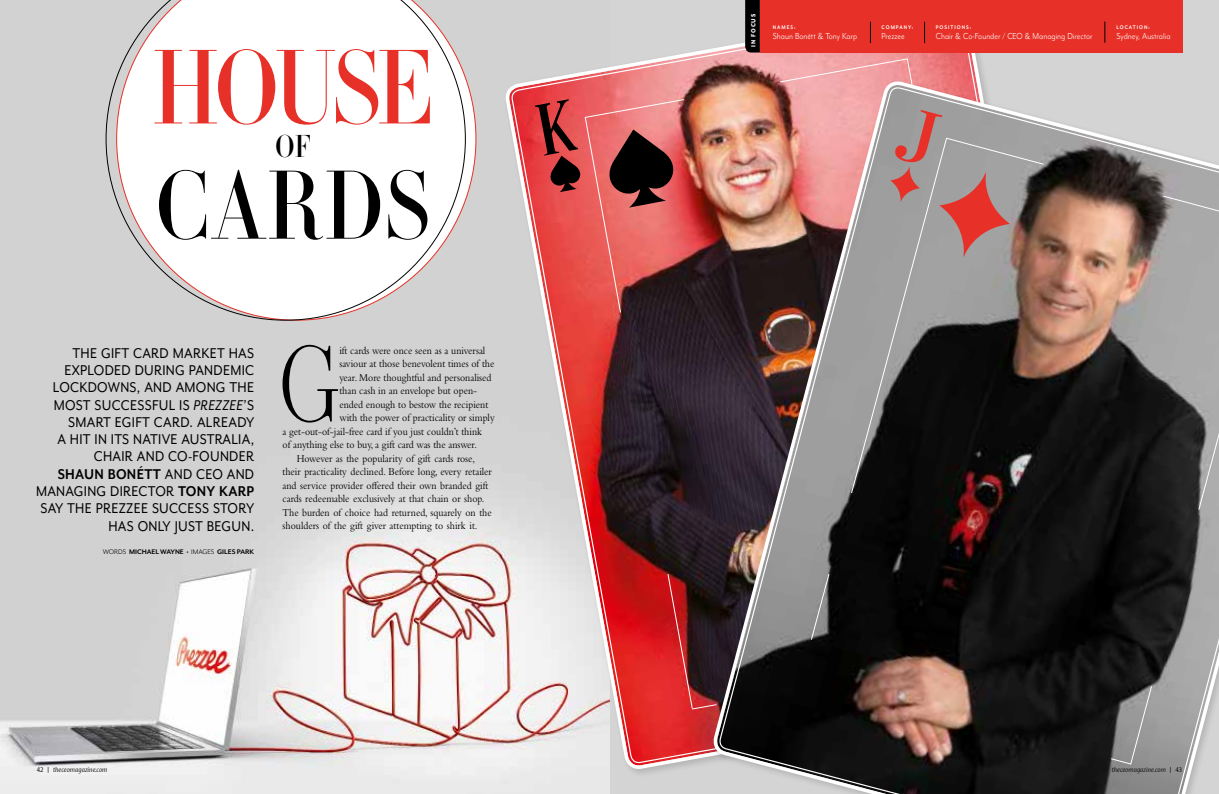
<style>
.page{position:relative;width:1219px;height:794px;background:#fff}
.page>*{position:absolute;margin:0;border:0;box-sizing:border-box;transform-origin:0 0}
.t1{font:300 102.8px "Essonnes Display";color:#000;scale:.9 1}
.t2{font:100px "Essonnes Headline";letter-spacing:-.06em;color:#e73128;scale:.9 1}
.t3{font:92.5px "Essonnes Headline";color:#000;scale:.9 1}
.t4{font:30px "Essonnes Headline";color:#000;scale:.9 1}
.t5{font:16.3px/17.3px "Mr Eaves San OT";letter-spacing:.02em;color:#000;text-align:right;scale:.9 1}
.t6{font:11px "Bembo Std";color:#000;scale:.9 1}
.t7{font:10px "Mr Eaves Mod OT";color:#fff;scale:.9 1}
.t8{font:700 7.7px "Mr Eaves Mod OT";color:#000}
.t9{font:italic 7px "Basel Neue";color:#000;scale:.9 1}
.t10{font:800 7px "Mr Eaves Mod OT";letter-spacing:.14em;color:#fff;scale:.9 1}
.t11{font:700 6px "Mr Eaves Mod OT";letter-spacing:.18em;color:#fff;scale:.9 1}
.s1{font-style:italic}
.s2{font-weight:700}
.s3{font-weight:400}
.s4{font-style:normal}
</style>
<div class="page">
<div style="left:0;top:0;width:609px;height:794px;background:#d2d2d2"></div>
<img style="left:0;top:498px;width:609px;height:296px">
<img style="left:511px;top:10px;width:571px;height:753px">
<img style="left:710px;top:79px;width:509px;height:715px">
<img style="left:719px;top:87px;width:500px;height:707px">
<svg style="left:745px;top:0;width:15px;height:53px"></svg>
<div style="left:760px;top:0;width:422px;height:53px;background:#e73128"></div>
<svg style="left:870px;top:22px;width:1px;height:21px"></svg>
<svg style="left:924px;top:22px;width:1px;height:21px"></svg>
<svg style="left:1105px;top:22px;width:1px;height:21px"></svg>
<svg style="left:466px;top:78px;width:10px;height:122px"></svg>
<svg style="left:106px;top:0;width:360px;height:320px"></svg>
<svg style="left:535px;top:98px;width:150px;height:216px;background:#ba504f"></svg>
<svg style="left:810px;top:573px;width:20px;height:68px"></svg>
<svg style="left:1110px;top:685px;width:43px;height:80px;background:#7b7b7b"></svg>
<svg style="left:667px;top:573px;width:51px;height:137px;background:#701f22"></svg>
<svg style="left:779px;top:57px;width:134px;height:30px;background:#f1a8ab"></svg>
<svg style="left:1162px;top:195px;width:57px;height:29px;background:#a6a5a5"></svg>
<svg style="left:850px;top:110px;width:195px;height:384px;background:#716563"></svg>
<svg style="left:1198px;top:356px;width:21px;height:155px;background:#9f9f9f"></svg>
<h2 class="t2" style="left:152px;top:18px;width:315px">HOUSE</h2>
<h3 class="t4" style="left:275px;top:125px;width:41px">OF</h3>
<h3 class="t3" style="left:155px;top:141px;width:308px">CARDS</h3>
<p class="t5" style="left:36px;top:344px;width:244px">THE GIFT CARD MARKET HAS<br>EXPLODED DURING PANDEMIC<br>LOCKDOWNS, AND AMONG THE<br>MOST SUCCESSFUL IS <span class="s1">PREZZEE</span>’S<br>SMART EGIFT CARD. ALREADY<br>A HIT IN ITS NATIVE AUSTRALIA,<br>CHAIR AND CO-FOUNDER<br><span class="s2">SHAUN BONÉTT</span> AND CEO AND<br>MANAGING DIRECTOR <span class="s2">TONY KARP<br></span>SAY THE PREZZEE SUCCESS STORY<br>HAS ONLY JUST BEGUN.</p>
<p class="t8" style="left:103px;top:547px;width:153px"><span class="s3">WORDS</span> MICHAEL WAYNE • <span class="s3">IMAGES</span> GILES PARK</p>
<h1 class="t1" style="left:277px;top:311px;width:71px">G</h1>
<p class="t6" style="left:339px;top:344px;width:164px">ift cards were once seen as a universal</p>
<p class="t6" style="left:339px;top:357px;width:174px">saviour at those benevolent times of the</p>
<p class="t6" style="left:339px;top:371px;width:171px">year. More thoughtful and personalised</p>
<p class="t6" style="left:339px;top:384px;width:155px">than cash in an envelope but open-</p>
<p class="t6" style="left:339px;top:398px;width:167px">ended enough to bestow the recipient</p>
<p class="t6" style="left:339px;top:411px;width:174px">with the power of practicality or simply</p>
<p class="t6" style="left:283px;top:425px;width:223px">a get-out-of-jail-free card if you just couldn’t think</p>
<p class="t6" style="left:283px;top:438px;width:218px">of anything else to buy, a gift card was the answer.</p>
<p class="t6" style="left:297px;top:452px;width:199px">However as the popularity of gift cards rose,</p>
<p class="t6" style="left:283px;top:465px;width:234px">their practicality declined. Before long, every retailer</p>
<p class="t6" style="left:283px;top:479px;width:230px">and service provider offered their own branded gift</p>
<p class="t6" style="left:283px;top:492px;width:226px">cards redeemable exclusively at that chain or shop.</p>
<p class="t6" style="left:283px;top:506px;width:234px">The burden of choice had returned, squarely on the</p>
<p class="t6" style="left:283px;top:519px;width:218px">shoulders of the gift giver attempting to shirk it.</p>
<p class="t10" style="left:749px;top:47px;width:38px;rotate:-90deg">IN FOCUS</p>
<p class="t11" style="left:773px;top:24px;width:27px">NAMES:</p>
<p class="t7" style="left:773px;top:31px;width:95px">Shaun Bonétt &amp; Tony Karp</p>
<p class="t11" style="left:882px;top:24px;width:37px">COMPANY:</p>
<p class="t7" style="left:882px;top:31px;width:27px">Prezzee</p>
<p class="t11" style="left:936px;top:24px;width:41px">POSITIONS:</p>
<p class="t7" style="left:936px;top:31px;width:176px">Chair &amp; Co-Founder / CEO &amp; Managing Director</p>
<p class="t11" style="left:1116px;top:24px;width:39px">LOCATION:</p>
<p class="t7" style="left:1116px;top:31px;width:62px">Sydney, Australia</p>
<p class="t9" style="left:37px;top:766px;width:80px"><span class="s4">42 |</span> theceomagazine.com</p>
<p class="t9" style="left:1112px;top:766px;width:80px">theceomagazine.com <span class="s4">| 43</span></p>
</div>
